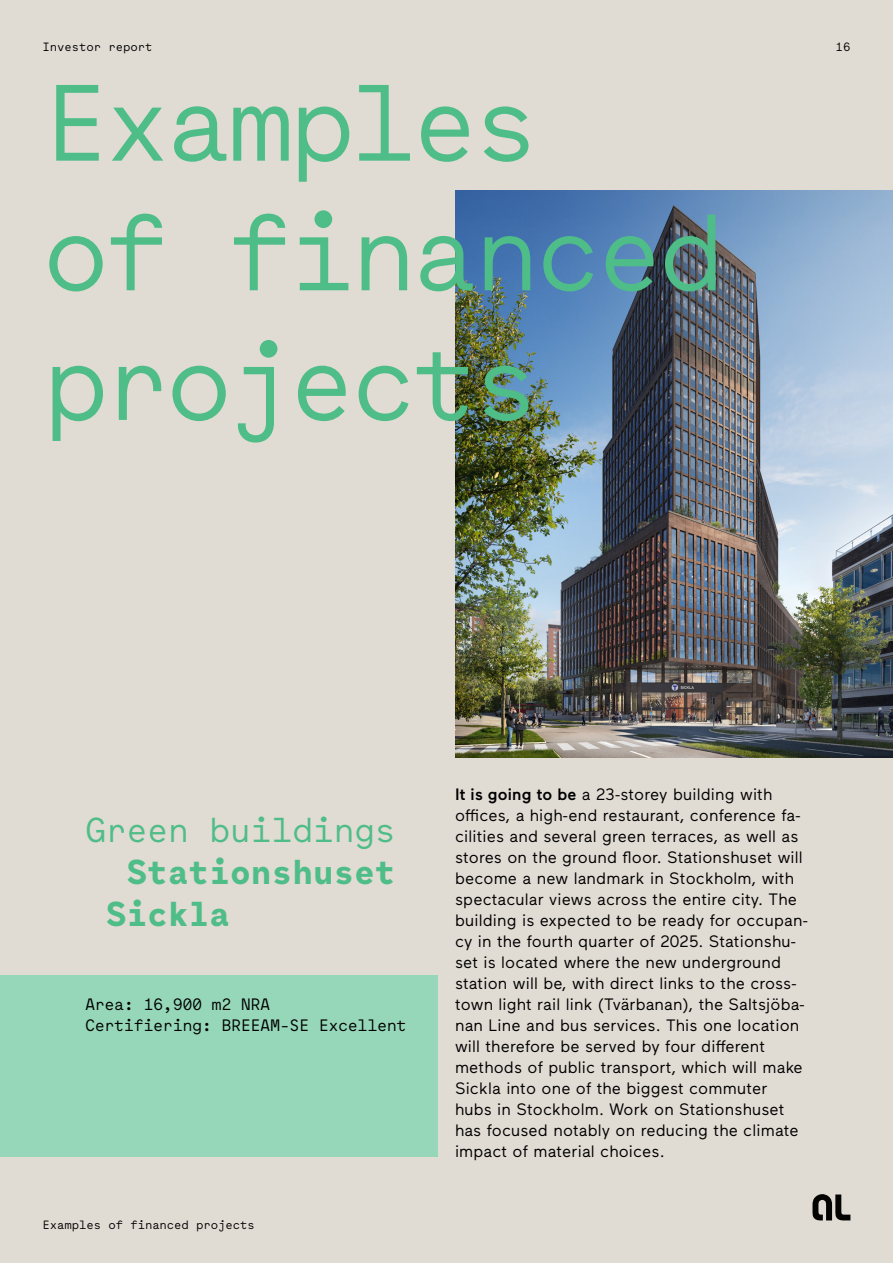
<style>
.page{position:relative;width:893px;height:1263px;background:#e0dbd3}
.page>*{position:absolute;margin:0;border:0;box-sizing:border-box;transform-origin:0 0}
.t1{font:108px/129.6px "Maax Mono";letter-spacing:-.05em;color:#4ebd88}
.t2{font:700 34.5px "Maax Mono";letter-spacing:-.02em;color:#4ebd88}
.t3{font:34.5px "Maax Mono";letter-spacing:-.02em;color:#4ebd88}
.Styckeformat_2{font:16.5px/21px "Maax AL";letter-spacing:.01em;color:#000}
.t4{font:16.5px "Maax Mono";letter-spacing:-.03em;color:#000}
.t5{font:12px "Maax Mono";letter-spacing:-.01em;color:#000}
.s1{font-weight:500}
</style>
<div class="page">
<svg style="left:812px;top:1194px;width:38px;height:26px"></svg>
<div style="left:0;top:976px;width:438px;height:181px;background:#95d7b8"></div>
<img style="left:455px;top:190px;width:438px;height:568px">
<p class="t5" style="left:43px;top:38px;width:111px">Investor report</p>
<p class="t5" style="left:836px;top:38px;width:16px">16</p>
<p class="t1" style="left:43px;top:54px;width:684px">Examples<br>of financed projects</p>
<p class="t3" style="left:85px;top:806px;width:313px">Green buildings</p>
<p class="t2" style="left:126px;top:848px;width:271px">Stationshuset</p>
<p class="t2" style="left:106px;top:890px;width:126px">Sickla</p>
<p class="t4" style="left:85px;top:993px;width:187px">Area: 16,900 m2 NRA</p>
<p class="t4" style="left:85px;top:1014px;width:323px">Certifiering: BREEAM-SE Excellent</p>
<p class="t5" style="left:43px;top:1216px;width:214px">Examples of financed projects</p>
<p class="Styckeformat_2" style="left:455px;top:782px;width:354px"><span class="s1">It is going to be</span> a 23-storey building with offices, a high-end restaurant, conference fa&shy;cilities and several green terraces, as well as stores on the ground floor. Stationshuset will become a new landmark in Stockholm, with spectacular views across the entire city. The building is expected to be ready for occupan&shy;cy in the fourth quarter of 2025. Stationshu&shy;set is located where the new underground station will be, with direct links to the cross&shy;town light rail link (Tvärbanan), the Saltsjöba&shy;nan Line and bus services. This one location will therefore be served by four different methods of public transport, which will make Sickla into one of the biggest commuter hubs in Stockholm. Work on Stationshuset has focused notably on reducing the climate impact of material choices.</p>
</div>
